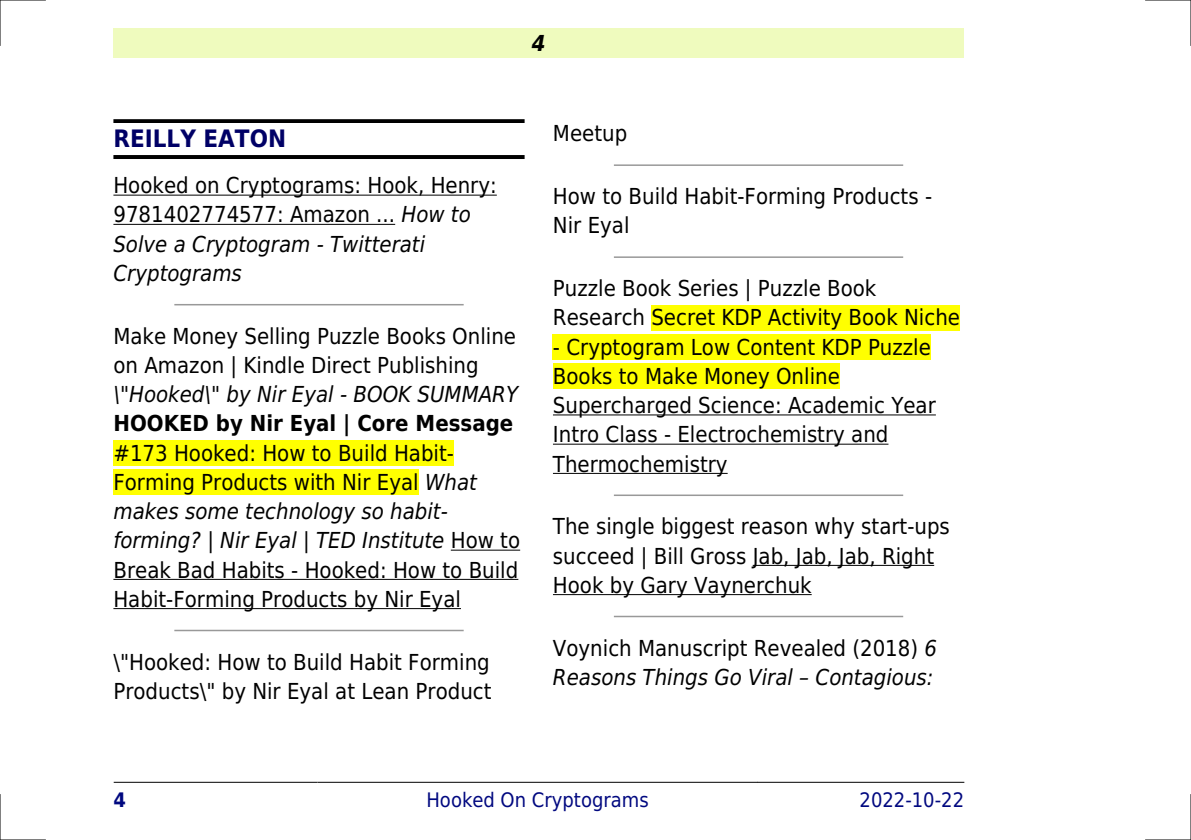
<style>
.page{position:relative;width:1191px;height:840px;background:#fff}
.page>*{position:absolute;margin:0;border:0;box-sizing:border-box;transform-origin:0 0}
.t1{font:700 24px "DejaVu Sans Condensed";color:#006}
.t2{font:22px/29.2px "DejaVu Sans Condensed";color:#000}
.t3{font:italic 22px/29.2px "DejaVu Sans Condensed";color:#000}
.t4{font:700 22px "DejaVu Sans Condensed";color:#000}
.t5{font:italic 700 22px "DejaVu Sans Condensed";color:#000}
.t6{font:20px "DejaVu Sans Condensed";color:#000880}
.t7{font:700 20px "DejaVu Sans Condensed";color:#000880}
.s1{font-style:italic}
.s2{font-style:normal}
</style>
<div class="page">
<div style="left:113px;top:28px;width:851px;height:30px;background:#effbbe"></div>
<hr style="left:114px;top:781px;width:204px;height:1px;background:#000">
<hr style="left:318px;top:781px;width:439px;height:1px;background:#000">
<hr style="left:757px;top:781px;width:207px;height:1px;background:#000">
<svg style="left:113px;top:119px;width:411px;height:4px;background:#0c0c0c"></svg>
<hr style="left:113px;top:155px;width:411px;height:4px;background:#000">
<hr style="left:113px;top:194px;width:384px;height:1px;background:#000">
<hr style="left:113px;top:224px;width:282px;height:1px;background:#000">
<hr style="left:175px;top:304px;width:288px;height:1px;background:#999">
<div style="left:113px;top:440px;width:341px;height:25px;background:#ff0"></div>
<div style="left:113px;top:469px;width:306px;height:25px;background:#ff0"></div>
<hr style="left:451px;top:549px;width:69px;height:1px;background:#000">
<hr style="left:113px;top:578px;width:405px;height:1px;background:#000">
<hr style="left:113px;top:607px;width:348px;height:1px;background:#000">
<hr style="left:175px;top:629px;width:288px;height:2px;background:#999">
<hr style="left:614px;top:164px;width:288px;height:2px;background:#999">
<hr style="left:614px;top:256px;width:288px;height:2px;background:#999">
<div style="left:651px;top:305px;width:309px;height:25px;background:#ff0"></div>
<div style="left:553px;top:334px;width:378px;height:25px;background:#ff0"></div>
<div style="left:553px;top:363px;width:287px;height:26px;background:#ff0"></div>
<hr style="left:553px;top:414px;width:383px;height:1px;background:#000">
<hr style="left:553px;top:443px;width:335px;height:1px;background:#000">
<hr style="left:553px;top:472px;width:174px;height:1px;background:#000">
<hr style="left:614px;top:494px;width:288px;height:1px;background:#999">
<hr style="left:752px;top:564px;width:182px;height:1px;background:#000">
<hr style="left:553px;top:593px;width:258px;height:1px;background:#000">
<hr style="left:614px;top:615px;width:288px;height:2px;background:#999">
<hr style="left:0;top:0;width:45px;height:1px;background:#000">
<hr style="left:1145px;top:0;width:46px;height:1px;background:#000">
<hr style="left:0;top:839px;width:45px;height:1px;background:#000">
<hr style="left:1145px;top:839px;width:46px;height:1px;background:#000">
<hr style="left:0;top:0;width:1px;height:45px;background:#000">
<hr style="left:0;top:794px;width:1px;height:45px;background:#000">
<hr style="left:1190px;top:0;width:1px;height:45px;background:#000">
<hr style="left:1190px;top:794px;width:1px;height:45px;background:#000">
<p class="t5" style="left:532px;top:30px;width:15px">4</p>
<p class="t1" style="left:113px;top:125px;width:174px">REILLY EATON</p>
<p class="t2" style="left:113px;top:171px;width:385px">Hooked on Cryptograms: Hook, Henry:<br>9781402774577: Amazon ... <span class="s1">How to<br>Solve a Cryptogram - Twitterati<br>Cryptograms</span></p>
<p class="t2" style="left:113px;top:321px;width:404px">Make Money Selling Puzzle Books Online on Amazon | Kindle Direct Publishing</p>
<p class="t3" style="left:113px;top:379px;width:406px">\"Hooked\" by Nir Eyal - BOOK SUMMARY</p>
<p class="t4" style="left:113px;top:410px;width:401px">HOOKED by Nir Eyal | Core Message</p>
<p class="t2" style="left:113px;top:438px;width:408px">#173 Hooked: How to Build Habit-Forming Products with Nir Eyal <span class="s1">What makes some technology so habit&shy;forming? | Nir Eyal | TED Institute</span> How to Break Bad Habits - Hooked: How to Build Habit-Forming Products by Nir Eyal</p>
<p class="t2" style="left:113px;top:647px;width:379px">\"Hooked: How to Build Habit Forming<br>Products\" by Nir Eyal at Lean Product</p>
<p class="t2" style="left:553px;top:119px;width:76px">Meetup</p>
<p class="t2" style="left:553px;top:182px;width:381px">How to Build Habit-Forming Products -<br>Nir Eyal</p>
<p class="t2" style="left:553px;top:274px;width:408px">Puzzle Book Series | Puzzle Book<br>Research Secret KDP Activity Book Niche</p>
<p class="t2" style="left:553px;top:332px;width:384px">- Cryptogram Low Content KDP Puzzle<br>Books to Make Money Online<br>Supercharged Science: Academic Year<br>Intro Class - Electrochemistry and<br>Thermochemistry</p>
<p class="t2" style="left:553px;top:511px;width:398px">The single biggest reason why start-ups succeed | Bill Gross Jab, Jab, Jab, Right<br>Hook by Gary Vaynerchuk</p>
<p class="t3" style="left:553px;top:633px;width:385px"><span class="s2">Voynich Manuscript Revealed (2018)</span> 6<br>Reasons Things Go Viral Contagious:</p>
<p class="t7" style="left:113px;top:787px;width:14px">4</p>
<p class="t6" style="left:426px;top:787px;width:224px">Hooked On Cryptograms</p>
<p class="t6" style="left:859px;top:787px;width:106px">2022-10-22</p>
</div>
